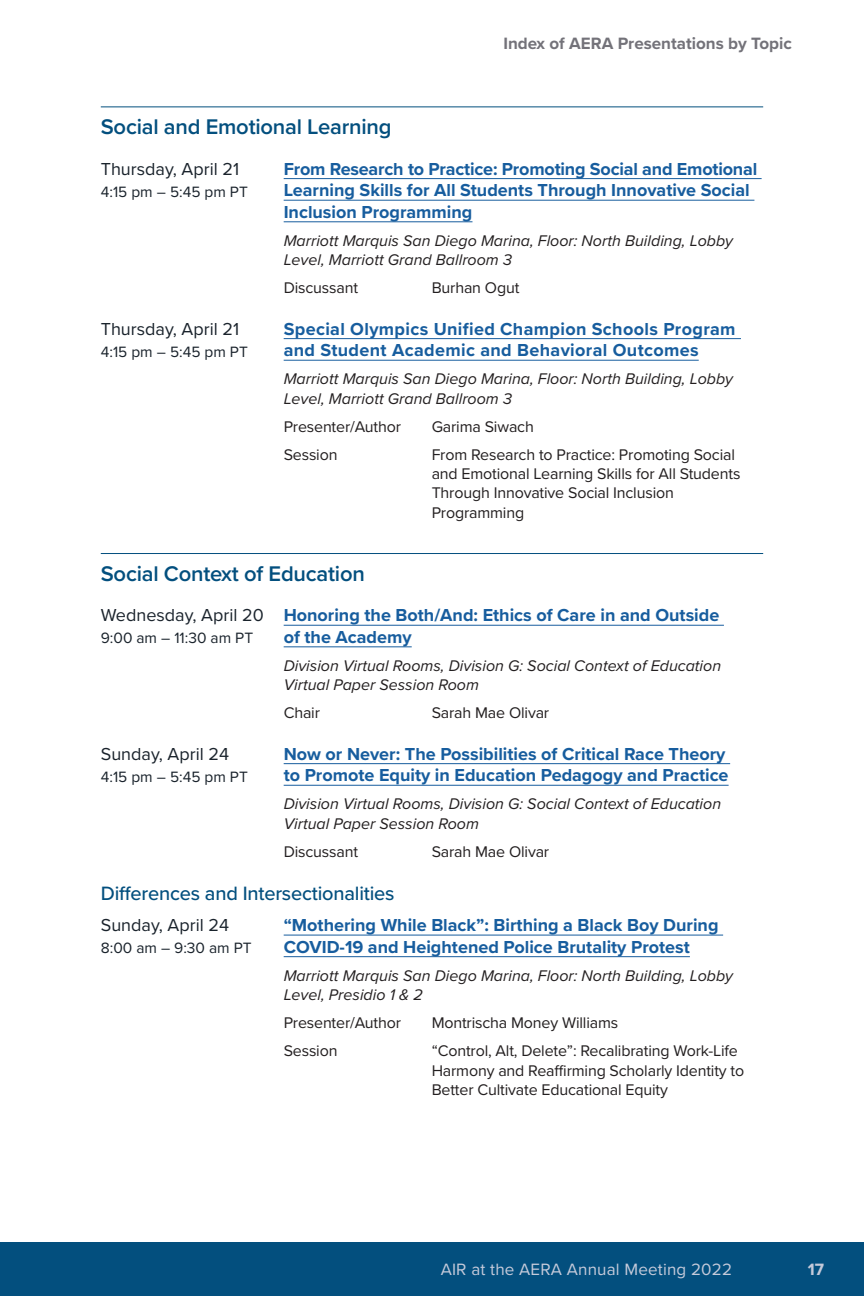
<style>
.page{position:relative;width:864px;height:1296px;background:#fff}
.page>*{position:absolute;margin:0;border:0;box-sizing:border-box;transform-origin:0 0}
.Date_Topic_Heading{font:600 22px "Proxima Nova";letter-spacing:-.01em;color:#034f7e}
.Session_Topic_Headin{font:500 20px "Proxima Nova";letter-spacing:-.01em;color:#034f7e}
.Session_Title_Text{font:700 18px/21.6px "Proxima Nova";color:#175d9e}
.Session_Title_Text-2{font:700 18px/21.6px "Proxima Nova";letter-spacing:.02em;color:#175d9e}
.Session_Date_Text{font:18px "Proxima Nova";color:#1a232c}
.t1{font:700 17px "Proxima Nova";color:#737279}
.t2{font:17px "Proxima Nova";letter-spacing:.01em;color:#c5cada}
.t3{font:700 17px "Proxima Nova";color:#c5cada}
.Session_Location{font:italic 16px/19.2px "Proxima Nova";color:#231f20}
.Session_Participant{font:16px/19.2px "Proxima Nova";letter-spacing:-.01em;color:#231f20}
.Session_Time_Text{font:15.6px "Proxima Nova";color:#1a232c}
</style>
<div class="page">
<div style="left:0;top:1242px;width:864px;height:54px;background:#034f7e"></div>
<hr style="left:101px;top:106px;width:662px;height:1px;background:#034f7e">
<hr style="left:101px;top:553px;width:662px;height:1px;background:#034f7e">
<hr style="left:284px;top:178px;width:478px;height:1px;background:#175d9e">
<hr style="left:284px;top:200px;width:470px;height:1px;background:#175d9e">
<hr style="left:284px;top:221px;width:188px;height:1px;background:#175d9e">
<hr style="left:284px;top:338px;width:457px;height:1px;background:#175d9e">
<hr style="left:284px;top:360px;width:415px;height:1px;background:#175d9e">
<hr style="left:284px;top:625px;width:440px;height:1px;background:#175d9e">
<hr style="left:284px;top:646px;width:128px;height:1px;background:#175d9e">
<hr style="left:284px;top:763px;width:446px;height:1px;background:#175d9e">
<hr style="left:284px;top:785px;width:445px;height:1px;background:#175d9e">
<hr style="left:284px;top:935px;width:439px;height:1px;background:#175d9e">
<hr style="left:284px;top:956px;width:406px;height:1px;background:#175d9e">
<p class="t1" style="left:503px;top:31px;width:290px">Index of AERA Presentations by Topic</p>
<p class="Date_Topic_Heading" style="left:101px;top:111px;width:292px">Social and Emotional Learning</p>
<p class="Session_Date_Text" style="left:101px;top:155px;width:140px">Thursday, April 21</p>
<p class="Session_Time_Text" style="left:101px;top:180px;width:149px">4:15 pm – 5:45 pm PT</p>
<p class="Session_Title_Text" style="left:284px;top:157px;width:475px">From Research to Practice: Promoting Social and Emotional<br>Learning Skills for All Students Through Innovative Social<br>Inclusion Programming</p>
<p class="Session_Location" style="left:284px;top:230px;width:451px">Marriott Marquis San Diego Marina, Floor: North Building, Lobby<br>Level, Marriott Grand Ballroom 3</p>
<p class="Session_Participant" style="left:284px;top:278px;width:76px">Discussant</p>
<p class="Session_Participant" style="left:432px;top:278px;width:89px">Burhan Ogut</p>
<p class="Session_Date_Text" style="left:101px;top:315px;width:140px">Thursday, April 21</p>
<p class="Session_Time_Text" style="left:101px;top:340px;width:149px">4:15 pm – 5:45 pm PT</p>
<p class="Session_Title_Text-2" style="left:284px;top:317px;width:453px">Special Olympics Unified Champion Schools Program and Student Academic and Behavioral Outcomes</p>
<p class="Session_Location" style="left:284px;top:369px;width:451px">Marriott Marquis San Diego Marina, Floor: North Building, Lobby<br>Level, Marriott Grand Ballroom 3</p>
<p class="Session_Participant" style="left:284px;top:416px;width:119px">Presenter/Author</p>
<p class="Session_Participant" style="left:432px;top:416px;width:104px">Garima Siwach</p>
<p class="Session_Participant" style="left:284px;top:444px;width:55px">Session</p>
<p class="Session_Participant" style="left:432px;top:444px;width:310px">From Research to Practice: Promoting Social and Emotional Learning Skills for All Students Through Innovative Social Inclusion Programming</p>
<p class="Date_Topic_Heading" style="left:101px;top:557px;width:266px">Social Context of Education</p>
<p class="Session_Date_Text" style="left:101px;top:602px;width:164px">Wednesday, April 20</p>
<p class="Session_Time_Text" style="left:101px;top:626px;width:154px">9:00 am – 11:30 am PT</p>
<p class="Session_Title_Text" style="left:284px;top:604px;width:437px">Honoring the Both/And: Ethics of Care in and Outside of the Academy</p>
<p class="Session_Location" style="left:284px;top:655px;width:439px">Division Virtual Rooms, Division G: Social Context of Education<br>Virtual Paper Session Room</p>
<p class="Session_Participant" style="left:284px;top:703px;width:38px">Chair</p>
<p class="Session_Participant" style="left:432px;top:703px;width:119px">Sarah Mae Olivar</p>
<p class="Session_Title_Text" style="left:284px;top:742px;width:446px">Now or Never: The Possibilities of Critical Race Theory to Promote Equity in Education Pedagogy and Practice</p>
<p class="Session_Location" style="left:284px;top:794px;width:439px">Division Virtual Rooms, Division G: Social Context of Education<br>Virtual Paper Session Room</p>
<p class="Session_Participant" style="left:284px;top:841px;width:76px">Discussant</p>
<p class="Session_Participant" style="left:432px;top:841px;width:119px">Sarah Mae Olivar</p>
<p class="Session_Topic_Headin" style="left:101px;top:878px;width:295px">Differences and Intersectionalities</p>
<p class="Session_Date_Text" style="left:101px;top:912px;width:130px">Sunday, April 24</p>
<p class="Session_Time_Text" style="left:101px;top:936px;width:152px">8:00 am – 9:30 am PT</p>
<p class="Session_Date_Text" style="left:101px;top:740px;width:130px">Sunday, April 24</p>
<p class="Session_Time_Text" style="left:101px;top:765px;width:149px">4:15 pm – 5:45 pm PT</p>
<p class="Session_Title_Text" style="left:284px;top:914px;width:436px">“Mothering While Black”: Birthing a Black Boy During<br>COVID-19 and Heightened Police Brutality Protest</p>
<p class="Session_Location" style="left:284px;top:965px;width:451px">Marriott Marquis San Diego Marina, Floor: North Building, Lobby<br>Level, Presidio 1 &amp; 2</p>
<p class="Session_Participant" style="left:284px;top:1013px;width:119px">Presenter/Author</p>
<p class="Session_Participant" style="left:432px;top:1013px;width:188px">Montrischa Money Williams</p>
<p class="Session_Participant" style="left:284px;top:1041px;width:55px">Session</p>
<p class="Session_Participant" style="left:432px;top:1041px;width:314px">“Control, Alt, Delete”: Recalibrating Work-Life<br>Harmony and Reaffirming Scholarly Identity to<br>Better Cultivate Educational Equity</p>
<p class="t2" style="left:441px;top:1257px;width:293px">AIR at the AERA Annual Meeting 2022</p>
<p class="t3" style="left:808px;top:1257px;width:18px">17</p>
</div>
